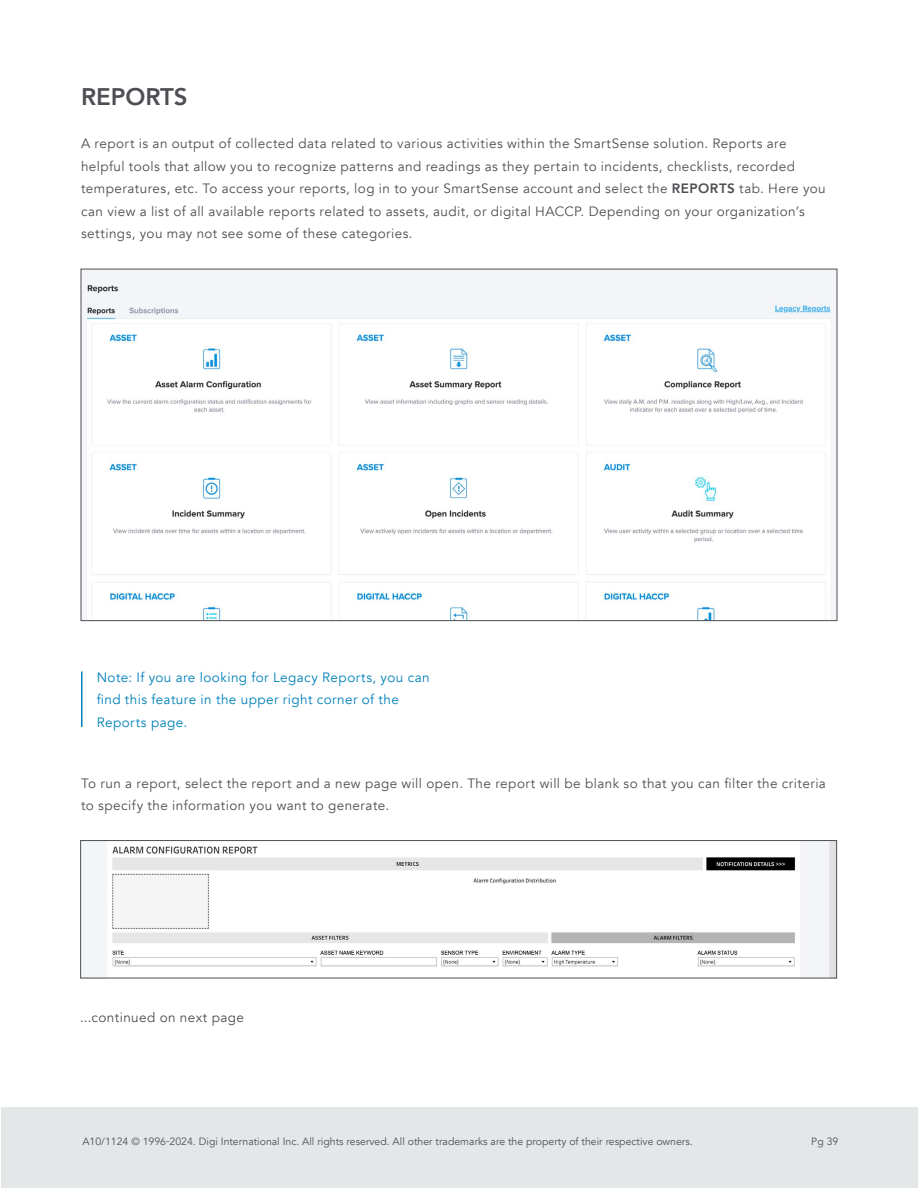
<style>
.page{position:relative;width:918px;height:1188px;background:#fff}
.page>*{position:absolute;margin:0;border:0;box-sizing:border-box;transform-origin:0 0}
.t1{font:800 24px "Avenir";color:#4e4f53}
.t2{font:13.5px/22.5px "Avenir";letter-spacing:.03em;color:#4e4f53}
.t3{font:13.5px/22.5px "Avenir";letter-spacing:.03em;color:#0081b9}
.t4{font:10.5px "Avenir";color:#4e4f53}
.s1{font-weight:800}
</style>
<div class="page">
<div style="left:1px;top:1107px;width:917px;height:81px;background:#e4e7e8"></div>
<img style="left:83px;top:271px;width:752px;height:348px">
<img style="left:82px;top:842px;width:753px;height:134px">
<div style="left:80px;top:840px;width:757px;height:138px;border:1px solid #4e4f53"></div>
<hr style="left:81px;top:671px;width:1px;height:56px;background:#0081b9">
<h1 class="t1" style="left:81px;top:78px;width:108px">REPORTS</h1>
<p class="t2" style="left:81px;top:133px;width:746px">A report is an output of collected data related to various activities within the SmartSense solution. Reports are helpful tools that allow you to recognize patterns and readings as they pertain to incidents, checklists, recorded temperatures, etc. To access your reports, log in to your SmartSense account and select the <span class="s1">REPORTS</span> tab. Here you can view a list of all available reports related to assets, audit, or digital HACCP. Depending on your organization’s settings, you may not see some of these categories.</p>
<p class="t3" style="left:97px;top:666px;width:335px">Note: If you are looking for Legacy Reports, you can find this feature in the upper right corner of the<br>Reports page.</p>
<p class="t2" style="left:81px;top:772px;width:746px">To run a report, select the report and a new page will open. The report will be blank so that you can filter the criteria to specify the information you want to generate.</p>
<p class="t2" style="left:80px;top:1006px;width:165px">...continued on next page</p>
<p class="t4" style="left:82px;top:1135px;width:612px">A10/1124 © 1996-2024. Digi International Inc. All rights reserved. All other trademarks are the property of their respective owners.</p>
<p class="t4" style="left:811px;top:1135px;width:29px">Pg 39</p>
</div>
